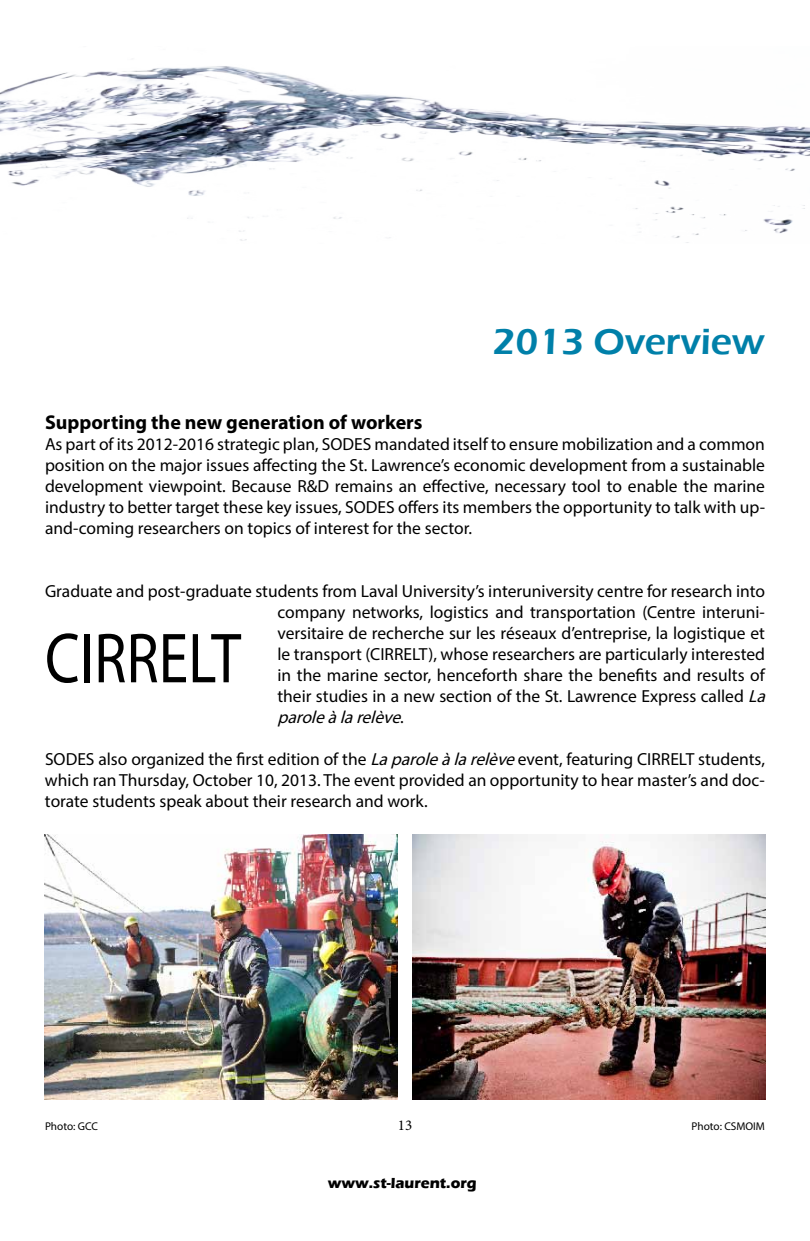
<style>
.page{position:relative;width:810px;height:1241px;background:#fff}
.page>*{position:absolute;margin:0;border:0;box-sizing:border-box;transform-origin:0 0}
.t1{font:71.38px "Myriad Pro";color:#000;scale:.84 1}
.t2{font:600 37.5px "Eras ITC";color:#0080a9}
.t3{font:700 20px "Myriad Pro";color:#000}
.t4{font:17.5px/21px "Myriad Pro";color:#000;text-align:justify}
.t5{font:700 15px "Eras ITC";color:#000}
.t6{font:15px "Minion Pro";color:#000}
.t7{font:11.25px "Myriad Pro";color:#000}
.s1{font-style:italic}
</style>
<div class="page">
<img style="left:0;top:66px;width:810px;height:177px">
<svg style="left:492px;top:232px;width:93px;height:11px"></svg>
<img style="left:45px;top:834px;width:353px;height:264px">
<img style="left:412px;top:834px;width:353px;height:264px">
<h2 class="t2" style="left:493px;top:320px;width:273px">2013 Overview</h2>
<p class="t3" style="left:45px;top:409px;width:379px">Supporting the new generation of workers</p>
<p class="t4" style="left:45px;top:433px;width:722px">As part of its 2012-2016 strategic plan, SODES mandated itself to ensure mobilization and a common position on the major issues affecting the St. Lawrence’s economic development from a sustainable development viewpoint. Because R&amp;D remains an effective, necessary tool to enable the marine industry to better target these key issues, SODES offers its members the opportunity to talk with up&shy;and-coming researchers on topics of interest for the sector.</p>
<p class="t4" style="left:277px;top:580px;width:495px;text-align:left;text-indent:-232px">Graduate and post-graduate students from Laval University’s interuniversity centre for research into company networks, logistics and transportation (Centre interuni&shy;versitaire de recherche sur les réseaux d’entreprise, la logistique et le transport (CIRRELT), whose researchers are particularly interested in the marine sector, henceforth share the benefits and results of their studies in a new section of the St. Lawrence Express called <span class="s1">La paroleàlarelève</span>.</p>
<p class="t4" style="left:45px;top:748px;width:722px">SODES also organized the first edition of the <span class="s1">Laparoleàlarelève</span>event, featuring CIRRELT students, which ran Thursday, October 10, 2013. The event provided an opportunity to hear master’s and doc&shy;torate students speak about their research and work.</p>
<h1 class="t1" style="left:45px;top:614px;width:235px">CIRRELT</h1>
<p class="t6" style="left:398px;top:1114px;width:16px">13</p>
<p class="t7" style="left:45px;top:1118px;width:54px">Photo: GCC</p>
<p class="t7" style="left:692px;top:1118px;width:75px">Photo: CSMOIM</p>
<p class="t5" style="left:328px;top:1173px;width:150px">www.st-laurent.org</p>
</div>
